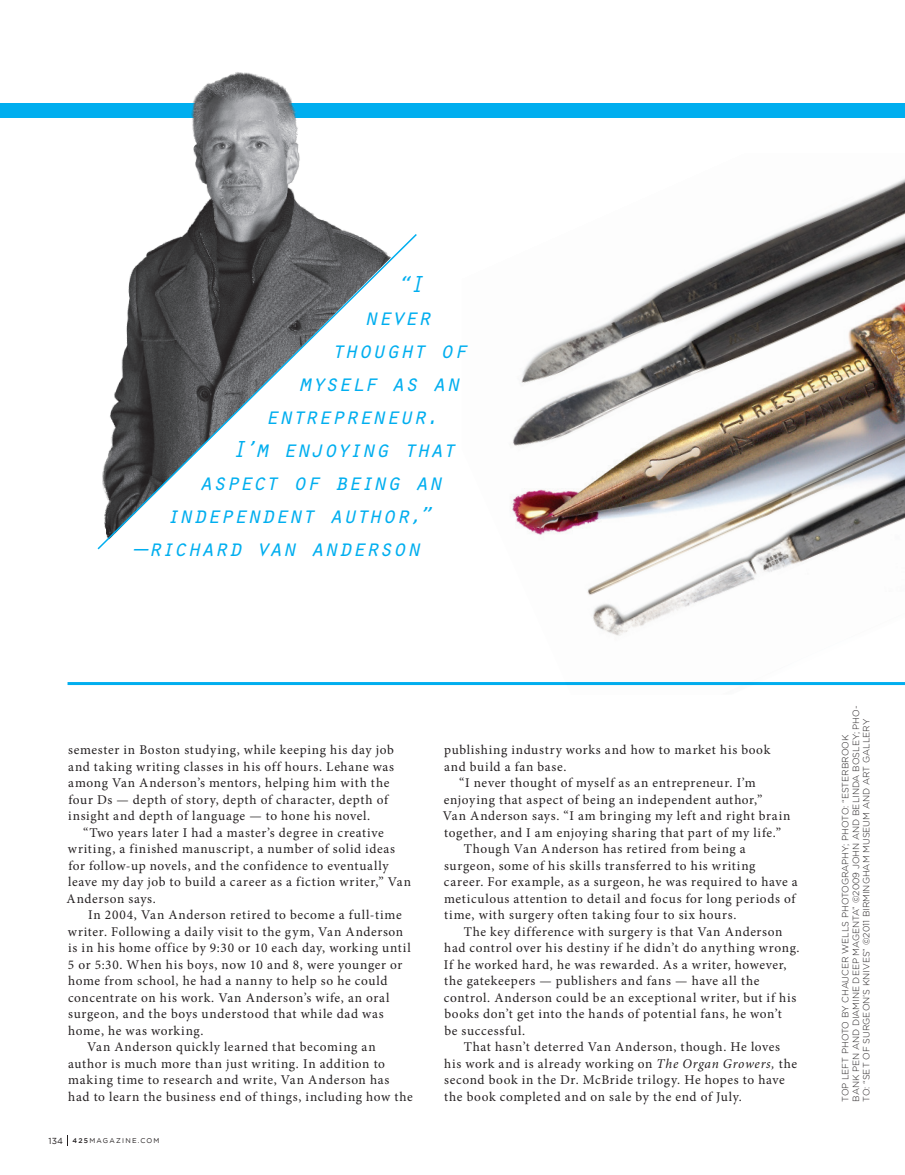
<style>
.page{position:relative;width:905px;height:1175px;background:#fff}
.page>*{position:absolute;margin:0;border:0;box-sizing:border-box;transform-origin:0 0}
.t1{font:italic 24px "Orator Std";letter-spacing:-.04em;color:#00aeef}
.t2{font:13.35px/16.5px "Minion Pro";letter-spacing:.05em;color:#231f20}
.t3{font:300 9px/10.5px "Gotham";color:#231f20}
.t4{font:6.9px "Gotham";letter-spacing:.18em;color:#231f20}
.s1{font-size:8.7px}
.s2{font-weight:500}
.s3{font-style:italic}
</style>
<div class="page">
<div style="left:0;top:103px;width:904px;height:15px;background:#00aeef"></div>
<img style="left:187px;top:72px;width:162px;height:160px">
<hr style="left:68px;top:682px;width:836px;height:3px;background:#00aeef">
<img style="left:461px;top:179px;width:443px;height:507px">
<svg style="left:97px;top:232px;width:320px;height:318px"></svg>
<h1 class="t1" style="left:397px;top:267px;width:28px">“I</h1>
<h1 class="t1" style="left:364px;top:300px;width:69px">never</h1>
<h1 class="t1" style="left:331px;top:333px;width:138px">thought of</h1>
<h1 class="t1" style="left:298px;top:366px;width:164px">myself as an</h1>
<h1 class="t1" style="left:265px;top:399px;width:176px">entrepreneur.</h1>
<h1 class="t1" style="left:232px;top:432px;width:226px">I’m enjoying that</h1>
<h1 class="t1" style="left:199px;top:465px;width:245px">aspect of being an</h1>
<h1 class="t1" style="left:166px;top:498px;width:268px">independent author,”</h1>
<h1 class="t1" style="left:133px;top:531px;width:289px">—richard van anderson</h1>
<p class="t2" style="left:68px;top:741px;width:327px">semester in Boston studying, while keeping his day job and taking writing classes in his off hours. Lehane was among Van Anderson’s mentors, helping him with the four Ds — depth of story, depth of character, depth of insight and depth of language — to hone his novel.</p>
<p class="t2" style="left:67px;top:824px;width:346px;text-indent:17px">“Two years later I had a master’s degree in creative writing, a finished manuscript, a number of solid ideas for follow-up novels, and the confidence to eventually leave my day job to build a career as a fiction writer,” Van Anderson says.</p>
<p class="t2" style="left:88px;top:906px;width:315px">In 2004, Van Anderson retired to become a full-time</p>
<p class="t2" style="left:68px;top:923px;width:337px">writer. Following a daily visit to the gym, Van Anderson</p>
<p class="t2" style="left:68px;top:939px;width:344px">is in his home office by 9:30 or 10 each day, working until</p>
<p class="t2" style="left:68px;top:956px;width:336px">5 or 5:30. When his boys, now 10 and 8, were younger or</p>
<p class="t2" style="left:68px;top:972px;width:321px">home from school, he had a nanny to help so he could</p>
<p class="t2" style="left:68px;top:989px;width:323px">concentrate on his work. Van Anderson’s wife, an oral</p>
<p class="t2" style="left:68px;top:1005px;width:317px">surgeon, and the boys understood that while dad was</p>
<p class="t2" style="left:68px;top:1022px;width:137px">home, he was working.</p>
<p class="t2" style="left:87px;top:1038px;width:290px">Van Anderson quickly learned that becoming an</p>
<p class="t2" style="left:68px;top:1055px;width:318px">author is much more than just writing. In addition to</p>
<p class="t2" style="left:68px;top:1071px;width:323px">making time to research and write, Van Anderson has</p>
<p class="t2" style="left:68px;top:1088px;width:346px">had to learn the business end of things, including how the</p>
<p class="t4" style="left:49px;top:1136px;width:112px"><span class="s1">134</span> <span class="s2">425</span>MAGAZINE.COM</p>
<p class="t2" style="left:444px;top:741px;width:327px">publishing industry works and how to market his book and build a fan base.</p>
<p class="t2" style="left:459px;top:774px;width:298px">“I never thought of myself as an entrepreneur. I’m</p>
<p class="t2" style="left:444px;top:791px;width:320px">enjoying that aspect of being an independent author,”</p>
<p class="t2" style="left:443px;top:807px;width:349px">Van Anderson says. “I am bringing my left and right brain</p>
<p class="t2" style="left:444px;top:824px;width:338px">together, and I am enjoying sharing that part of my life.”</p>
<p class="t2" style="left:463px;top:840px;width:283px">Though Van Anderson has retired from being a</p>
<p class="t2" style="left:444px;top:857px;width:313px">surgeon, some of his skills transferred to his writing</p>
<p class="t2" style="left:444px;top:873px;width:355px">career. For example, as a surgeon, he was required to have a</p>
<p class="t2" style="left:444px;top:890px;width:353px">meticulous attention to detail and focus for long periods of</p>
<p class="t2" style="left:444px;top:906px;width:293px">time, with surgery often taking four to six hours.</p>
<p class="t2" style="left:463px;top:923px;width:320px">The key difference with surgery is that Van Anderson</p>
<p class="t2" style="left:444px;top:939px;width:357px">had control over his destiny if he didn’t do anything wrong.</p>
<p class="t2" style="left:444px;top:956px;width:344px">If he worked hard, he was rewarded. As a writer, however,</p>
<p class="t2" style="left:444px;top:972px;width:317px">the gatekeepers — publishers and fans — have all the</p>
<p class="t2" style="left:444px;top:989px;width:354px">control. Anderson could be an exceptional writer, but if his</p>
<p class="t2" style="left:444px;top:1005px;width:339px">books don’t get into the hands of potential fans, he won’t</p>
<p class="t2" style="left:444px;top:1022px;width:82px">be successful.</p>
<p class="t2" style="left:463px;top:1038px;width:318px">That hasn’t deterred Van Anderson, though. He loves</p>
<p class="t2" style="left:444px;top:1055px;width:354px">his work and is already working on <span class="s3">The Organ Growers,</span> the</p>
<p class="t2" style="left:444px;top:1071px;width:342px">second book in the Dr. McBride trilogy. He hopes to have</p>
<p class="t2" style="left:444px;top:1088px;width:299px">the book completed and on sale by the end of July.</p>
<p class="t3" style="left:840px;top:1101px;width:398px;rotate:-90deg">TOP LEFT PHOTO BY CHAUCER WELLS PHOTOGRAPHY; PHOTO: “ESTERBROOK<br>BANK PEN AND DIAMINE DEEP MAGENTA” ©2009 JOHN AND BELINDA BOSLEY; PHO-<br>TO: “SET OF SURGEON’S KNIVES” ©2011 BIRMINGHAM MUSEUM AND ART GALLERY</p>
</div>
